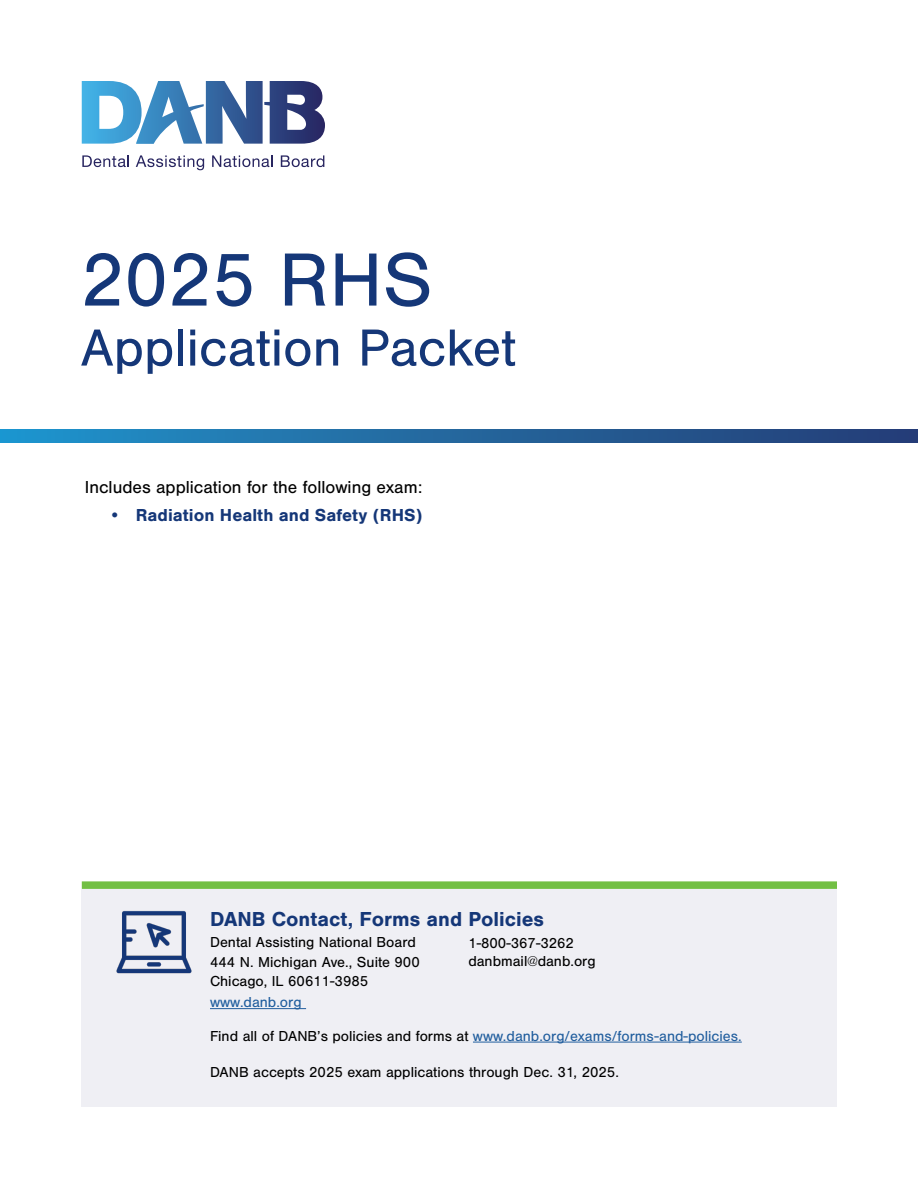
<style>
.page{position:relative;width:918px;height:1188px;background:#fff}
.page>*{position:absolute;margin:0;border:0;box-sizing:border-box;transform-origin:0 0}
.t1{font:78px "Nimbus San";color:#153778}
.t2{font:54px "Nimbus San";color:#153778}
.t3{font:700 21px "Nimbus San";color:#153778}
.t4{font:18px "Nimbus San";color:#000}
.t5{font:700 18px "Nimbus San";color:#153778}
.t6{font:15px/19.5px "Nimbus San";color:#000}
.t7{font:15px "Nimbus San";color:#215e9e}
.s1{color:#000}
</style>
<div class="page">
<div style="left:82px;top:881px;width:755px;height:8px;background:#72bf44"></div>
<div style="left:81px;top:889px;width:756px;height:218px;background:#efeff4"></div>
<svg style="left:0;top:429px;width:918px;height:13px;background:#22679f"></svg>
<hr style="left:210px;top:1008px;width:96px;height:1px;background:#215e9e">
<hr style="left:473px;top:1042px;width:269px;height:1px;background:#215e9e">
<svg style="left:82px;top:81px;width:243px;height:63px"></svg>
<svg style="left:82px;top:155px;width:47px;height:12px"></svg>
<svg style="left:136px;top:155px;width:68px;height:15px"></svg>
<svg style="left:212px;top:155px;width:61px;height:12px"></svg>
<svg style="left:281px;top:155px;width:43px;height:12px"></svg>
<img style="left:116px;top:910px;width:76px;height:64px">
<h1 class="t1" style="left:81px;top:237px;width:354px">2025 RHS</h1>
<h2 class="t2" style="left:81px;top:318px;width:437px">Application Packet</h2>
<p class="t4" style="left:85px;top:477px;width:339px">Includes application for the following exam:</p>
<p class="t5" style="left:109px;top:505px;width:315px">• Radiation Health and Safety (RHS)</p>
<h3 class="t3" style="left:210px;top:907px;width:336px">DANB Contact, Forms and Policies</h3>
<p class="t6" style="left:210px;top:933px;width:211px">Dental Assisting National Board<br>444 N. Michigan Ave., Suite 900<br>Chicago, IL 60611-3985</p>
<p class="t7" style="left:210px;top:994px;width:93px">www.danb.org</p>
<p class="t6" style="left:468px;top:934px;width:129px;line-height:18px">1-800-367-3262 danbmail@danb.org</p>
<p class="t7" style="left:210px;top:1027px;width:533px"><span class="s1">Find all of DANB’s policies and forms at</span> www.danb.org/exams/forms-and-policies.</p>
<p class="t6" style="left:210px;top:1062px;width:410px">DANB accepts 2025 exam applications through Dec. 31, 2025.</p>
</div>
